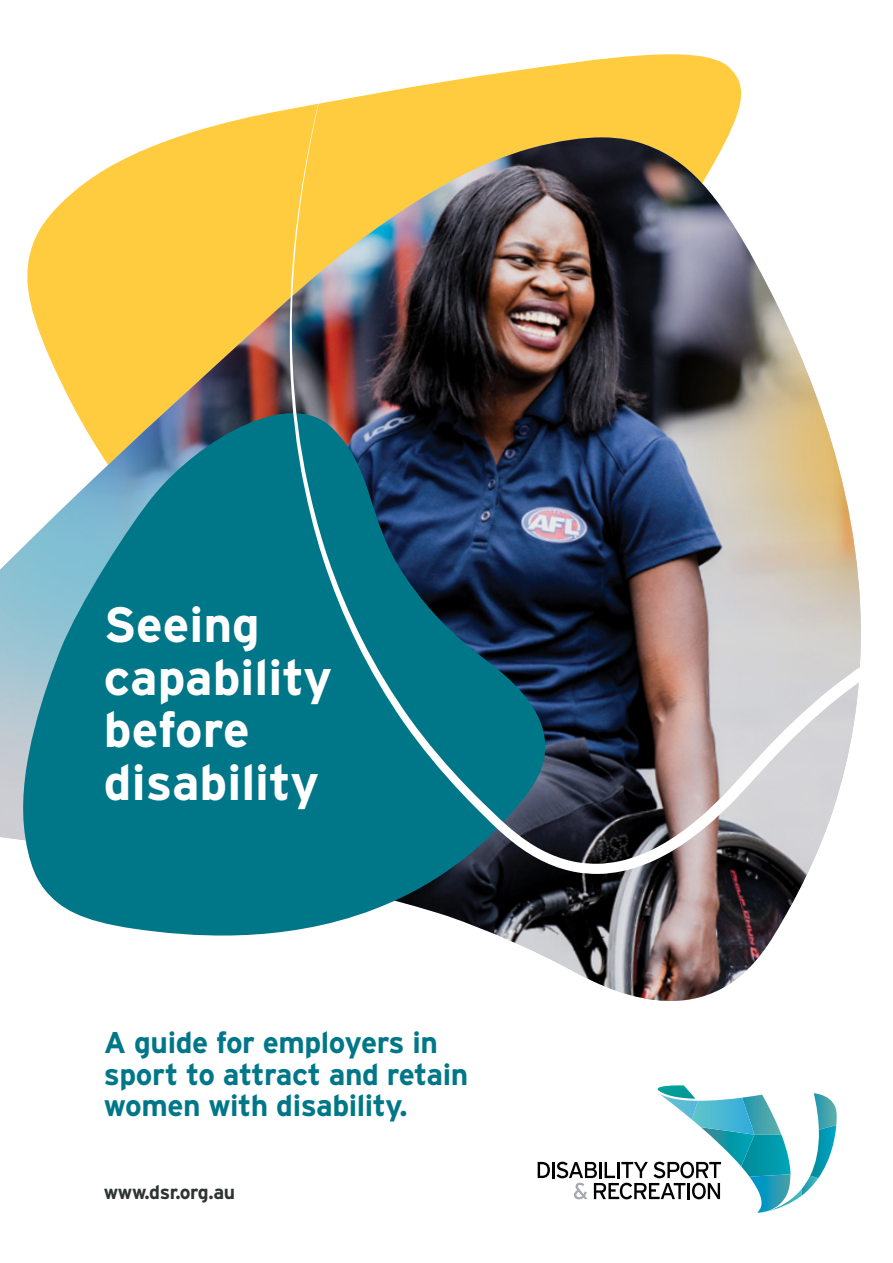
<style>
.page{position:relative;width:893px;height:1263px;background:#fff}
.page>*{position:absolute;margin:0;border:0;box-sizing:border-box;transform-origin:0 0}
.Heading_1{font:700 49.5px/52.5px "Interstate";color:#fff}
.t1{font:700 30px/31.5px "Interstate";letter-spacing:-.015em;color:#078}
.t2{font:700 19.5px "Interstate";letter-spacing:-.02em;color:#2e3333}
</style>
<div class="page">
<img style="left:0;top:137px;width:807px;height:864px">
<svg style="left:18px;top:386px;width:548px;height:559px;background:#3c8c96"></svg>
<img style="left:289px;top:54px;width:572px;height:820px">
<svg style="left:538px;top:1085px;width:299px;height:128px"></svg>
<p class="Heading_1" style="left:104px;top:598px;width:230px">Seeing capability before disability</p>
<p class="t1" style="left:104px;top:1026px;width:366px">A guide for employers in sport to attract and retain women with disability.</p>
<p class="t2" style="left:104px;top:1181px;width:133px">www.dsr.org.au</p>
</div>
